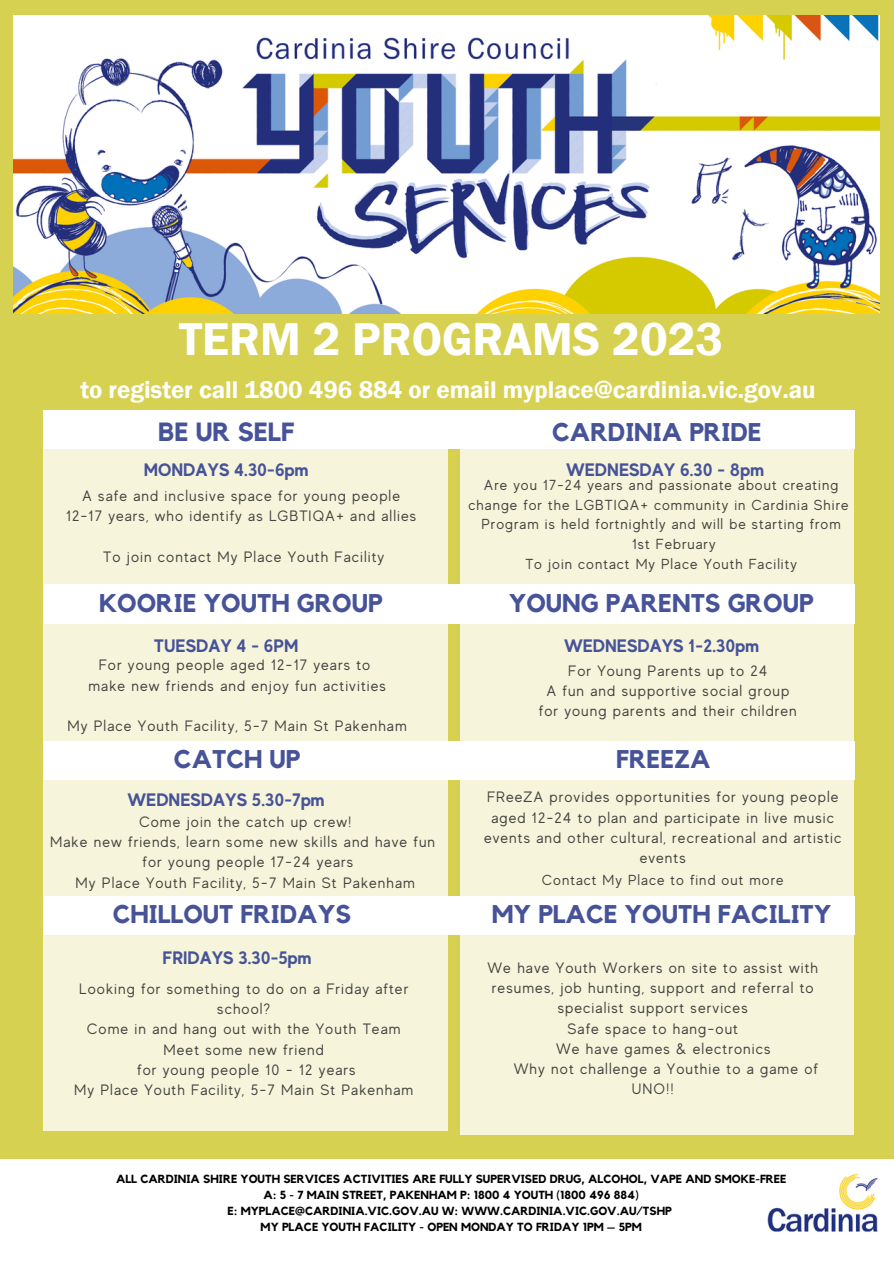
<style>
.page{position:relative;width:894px;height:1264px;background:#fff}
.page>*{position:absolute;margin:0;border:0;box-sizing:border-box;transform-origin:0 0}
.t1{font:600 47.25px "Franklin Gothic";color:#fff}
.t2{font:700 26.25px "Kollektif";color:#475398}
.t3{font:700 25.5px "Kollektif";color:#475398}
.t4{font:600 24.75px "Franklin Gothic";color:#fff}
.t5{font:700 18px "MADE Evolve Sans";color:#475398}
.t6{font:15px/20.2px "MADE Evolve Sans";letter-spacing:.07em;color:#444440;text-align:center}
.t7{font:14.55px "MADE Evolve Sans";letter-spacing:.07em;color:#444440}
.t8{font:700 11.7px/16px "Kollektif";color:#000;text-align:center}
</style>
<div class="page">
<div style="left:0;top:0;width:893px;height:1263px;background:#d6d151"></div>
<div style="left:44px;top:410px;width:810px;height:39px;background:#fff"></div>
<div style="left:44px;top:449px;width:403px;height:681px;background:#f6f5dc"></div>
<div style="left:44px;top:585px;width:810px;height:38px;background:#fff"></div>
<svg style="left:460px;top:449px;width:393px;height:685px;background:#f7f6e0"></svg>
<img style="left:14px;top:15px;width:864px;height:299px">
<div style="left:0;top:1159px;width:893px;height:104px;background:#fff"></div>
<img style="left:767px;top:1173px;width:111px;height:59px">
<div style="left:44px;top:741px;width:810px;height:38px;background:#fff"></div>
<h1 class="t1" style="left:179px;top:312px;width:545px">TERM 2 PROGRAMS 2023</h1>
<h3 class="t4" style="left:80px;top:375px;width:736px">to register call 1800 496 884 or email myplace@cardinia.vic.gov.au</h3>
<h2 class="t2" style="left:158px;top:419px;width:138px">BE UR SELF</h2>
<p class="t5" style="left:144px;top:459px;width:166px">MONDAYS 4.30-6pm</p>
<p class="t6" style="left:66px;top:486px;width:351px">A safe and inclusive space for young people<br>12-17 years, who identify as LGBTIQA+ and allies</p>
<p class="t6" style="left:103px;top:546px;width:282px">To join contact My Place Youth Facility</p>
<h3 class="t3" style="left:99px;top:591px;width:285px">KOORIE YOUTH GROUP</h3>
<p class="t5" style="left:154px;top:635px;width:146px">TUESDAY 4 - 6PM</p>
<p class="t6" style="left:88px;top:655px;width:299px">For young people aged 12-17 years to make new friends and enjoy fun activities</p>
<p class="t6" style="left:67px;top:716px;width:341px">My Place Youth Facility, 5-7 Main St Pakenham</p>
<h3 class="t3" style="left:174px;top:747px;width:128px">CATCH UP</h3>
<p class="t5" style="left:127px;top:789px;width:199px">WEDNESDAYS 5.30-7pm</p>
<p class="t6" style="left:139px;top:811px;width:214px">Come join the catch up crew!</p>
<p class="t6" style="left:50px;top:832px;width:386px">Make new friends, learn some new skills and have fun</p>
<p class="t6" style="left:142px;top:852px;width:212px">for young people 17-24 years</p>
<p class="t6" style="left:76px;top:872px;width:341px">My Place Youth Facility, 5-7 Main St Pakenham</p>
<h3 class="t3" style="left:113px;top:902px;width:240px">CHILLOUT FRIDAYS</h3>
<p class="t5" style="left:162px;top:947px;width:151px">FRIDAYS 3.30-5pm</p>
<p class="t6" style="left:74px;top:978px;width:341px">Looking for something to do on a Friday after school?<br>Come in and hang out with the Youth Team<br>Meet some new friend<br>for young people 10 - 12 years<br>My Place Youth Facility, 5-7 Main St Pakenham</p>
<h3 class="t3" style="left:552px;top:420px;width:211px">CARDINIA PRIDE</h3>
<p class="t5" style="left:566px;top:459px;width:200px">WEDNESDAY 6.30 - 8pm</p>
<p class="t7" style="left:484px;top:477px;width:355px">Are you 17-24 years and passionate about creating</p>
<p class="t7" style="left:468px;top:497px;width:381px">change for the LGBTIQA+ community in Cardinia Shire</p>
<p class="t7" style="left:481px;top:516px;width:361px">Program is held fortnightly and will be starting from</p>
<p class="t7" style="left:632px;top:536px;width:85px">1st February</p>
<p class="t7" style="left:525px;top:555px;width:273px">To join contact My Place Youth Facility</p>
<h3 class="t3" style="left:508px;top:591px;width:306px">YOUNG PARENTS GROUP</h3>
<p class="t5" style="left:564px;top:635px;width:197px">WEDNESDAYS 1-2.30pm</p>
<p class="t6" style="left:538px;top:660px;width:259px">For Young Parents up to 24<br>A fun and supportive social group for young parents and their children</p>
<h3 class="t3" style="left:616px;top:747px;width:96px">FREEZA</h3>
<p class="t6" style="left:484px;top:787px;width:359px">FReeZA provides opportunities for young people aged 12-24 to plan and participate in live music events and other cultural, recreational and artistic events</p>
<p class="t7" style="left:542px;top:871px;width:243px">Contact My Place to find out more</p>
<h3 class="t3" style="left:491px;top:902px;width:341px">MY PLACE YOUTH FACILITY</h3>
<p class="t6" style="left:487px;top:957px;width:332px">We have Youth Workers on site to assist with</p>
<p class="t6" style="left:492px;top:977px;width:323px">resumes, job hunting, support and referral to</p>
<p class="t6" style="left:557px;top:998px;width:191px">specialist support services</p>
<p class="t6" style="left:567px;top:1018px;width:172px">Safe space to hang-out</p>
<p class="t6" style="left:556px;top:1038px;width:216px">We have games &amp; electronics</p>
<p class="t6" style="left:513px;top:1058px;width:305px">Why not challenge a Youthie to a game of</p>
<p class="t6" style="left:631px;top:1079px;width:43px">UNO!!</p>
<p class="t8" style="left:116px;top:1171px;width:671px">ALL CARDINIA SHIRE YOUTH SERVICES ACTIVITIES ARE FULLY SUPERVISED DRUG, ALCOHOL, VAPE AND SMOKE-FREE A: 5 - 7 MAIN STREET, PAKENHAM P: 1800 4 YOUTH (1800 496 884)<br>E: MYPLACE@CARDINIA.VIC.GOV.AU W: WWW.CARDINIA.VIC.GOV.AU/TSHP<br>MY PLACE YOUTH FACILITY - OPEN MONDAY TO FRIDAY 1PM – 5PM</p>
</div>
